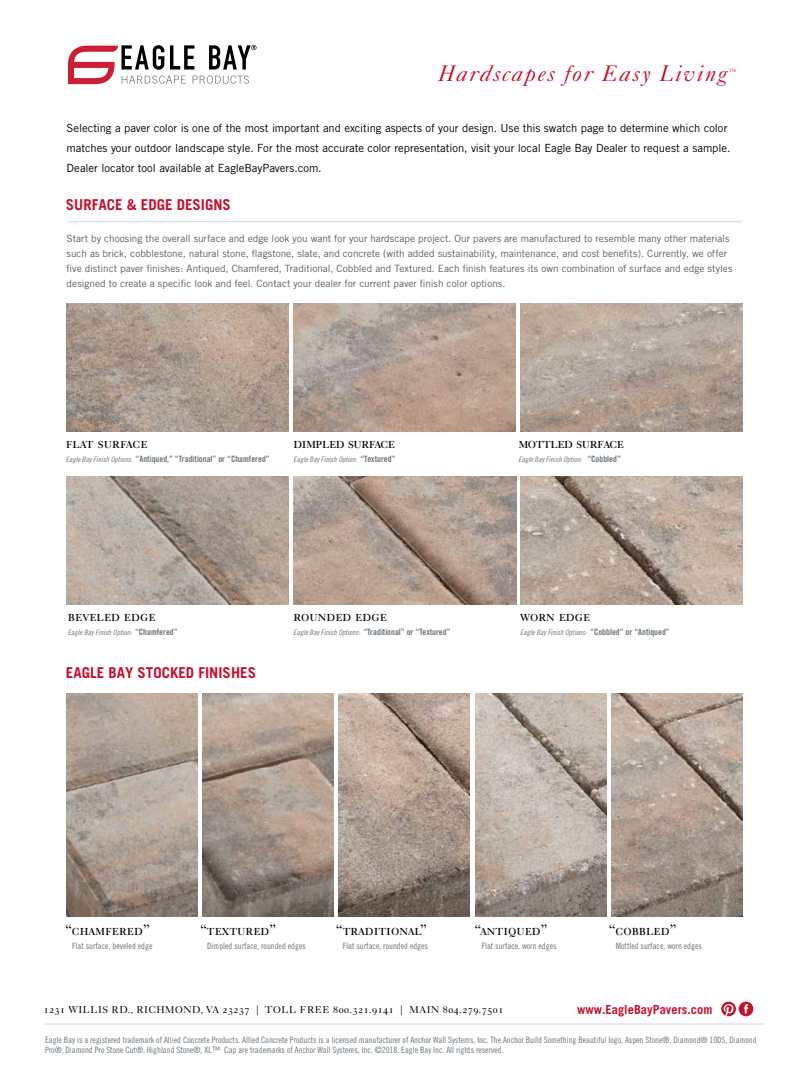
<style>
.page{position:relative;width:810px;height:1080px;background:#fff}
.page>*{position:absolute;margin:0;border:0;box-sizing:border-box;transform-origin:0 0}
.t1{font:22.5px "Caslon Five Forty Italic Os F";letter-spacing:.08em;color:#c41230}
.t2{font:15px "Caslon Five Forty Roman SC";color:#000}
.t3{font:700 15px "Trade Gothic";color:#c41230}
.t4{font:15px "Caslon Five Forty Roman SC";letter-spacing:-.03em;color:#000}
.t5{font:700 12.5px "Trade Gothic";color:#c41230}
.t6{font:11.25px/20px "Trade Gothic";letter-spacing:-.005em;color:#000}
.t7{font:10px/15px "Trade Gothic";color:#565e65}
.t8{font:10px "Caslon Five Forty Roman SC";letter-spacing:.05em;color:#000}
.t9{font:8.75px/10.5px "Trade Gothic Cond Eighteen";color:#6a747b}
.t10{font:8.75px "Trade Gothic Bold Cond Twenty";color:#6a747b}
.t11{font:7.5px "Trade Gothic Cond Eighteen Obl";color:#6a747b}
.t12{font:7.5px "Caslon Five Forty Italic Os F";color:#c41230}
.s1{font-family:"Trade Gothic Cond Eighteen Obl";font-size:7.5px}
.s2{font-family:"Trade Gothic Bold Cond Twenty";font-size:8.75px}
</style>
<div class="page">
<img style="left:202px;top:693px;width:131px;height:223px">
<img style="left:66px;top:693px;width:131px;height:223px">
<img style="left:339px;top:693px;width:131px;height:223px">
<img style="left:475px;top:693px;width:131px;height:223px">
<img style="left:612px;top:693px;width:130px;height:223px">
<svg style="left:68px;top:45px;width:189px;height:39px"></svg>
<hr style="left:68px;top:221px;width:675px;height:1px;background:#d9dee2">
<img style="left:293px;top:304px;width:223px;height:127px">
<img style="left:66px;top:304px;width:222px;height:127px">
<img style="left:521px;top:304px;width:221px;height:127px">
<img style="left:293px;top:476px;width:223px;height:128px">
<img style="left:67px;top:476px;width:221px;height:128px">
<img style="left:521px;top:476px;width:221px;height:129px">
<hr style="left:45px;top:1023px;width:719px;height:2px;background:#d9dee2">
<svg style="left:721px;top:1002px;width:32px;height:14px"></svg>
<h1 class="t1" style="left:438px;top:60px;width:290px">Hardscapes for Easy Living</h1>
<p class="t12" style="left:729px;top:67px;width:9px">™</p>
<p class="t6" style="left:67px;top:118px;width:665px">Selecting a paver color is one of the most important and exciting aspects of your design. Use this swatch page to determine which color matches your outdoor landscape style. For the most accurate color representation, visit your local Eagle Bay Dealer to request a sample.<br>Dealer locator tool available at EagleBayPavers.com.</p>
<h2 class="t3" style="left:66px;top:195px;width:167px">SURFACE &amp; EDGE DESIGNS</h2>
<p class="t7" style="left:67px;top:231px;width:667px">Start by choosing the overall surface and edge look you want for your hardscape project. Our pavers are manufactured to resemble many other materials such as brick, cobblestone, natural stone, flagstone, slate, and concrete (with added sustainability, maintenance, and cost benefits). Currently, we offer five distinct paver finishes: Antiqued, Chamfered, Traditional, Cobbled and Textured. Each finish features its own combination of surface and edge styles designed to create a specific look and feel. Contact your dealer for current paver finish color options.</p>
<h2 class="t2" style="left:66px;top:434px;width:83px">flat surface</h2>
<p class="t10" style="left:66px;top:453px;width:206px"><span class="s1">Eagle Bay Finish Options:</span> “Antiqued,” “Traditional” or “Chamfered”</p>
<h2 class="t4" style="left:293px;top:434px;width:103px">dimpled surface</h2>
<p class="t11" style="left:293px;top:455px;width:104px">Eagle Bay Finish Option: <span class="s2">“Textured”</span></p>
<h2 class="t2" style="left:68px;top:607px;width:89px">beveled edge</h2>
<p class="t11" style="left:68px;top:628px;width:111px">Eagle Bay Finish Option: <span class="s2">“Chamfered”</span></p>
<h2 class="t3" style="left:66px;top:663px;width:192px">EAGLE BAY STOCKED FINISHES</h2>
<h2 class="t2" style="left:293px;top:607px;width:95px">rounded edge</h2>
<p class="t10" style="left:293px;top:626px;width:159px"><span class="s1">Eagle Bay Finish Options:</span> “Traditional” or “Textured”</p>
<h2 class="t4" style="left:518px;top:434px;width:107px">mottled surface</h2>
<p class="t11" style="left:518px;top:455px;width:104px">Eagle Bay Finish Option: <span class="s2">“Cobbled”</span></p>
<h2 class="t2" style="left:520px;top:607px;width:72px">worn edge</h2>
<p class="t11" style="left:520px;top:628px;width:151px">Eagle Bay Finish Options: <span class="s2">“Cobbled” or “Antiqued”</span></p>
<h2 class="t2" style="left:64px;top:921px;width:88px">“chamfered”</h2>
<p class="t9" style="left:72px;top:941px;width:82px">Flat surface, beveled edge</p>
<h2 class="t2" style="left:199px;top:921px;width:79px">“textured”</h2>
<p class="t9" style="left:207px;top:941px;width:100px">Dimpled surface, rounded edges</p>
<h2 class="t2" style="left:335px;top:921px;width:94px">“traditional”</h2>
<p class="t9" style="left:343px;top:941px;width:87px">Flat surface, rounded edges</p>
<h2 class="t2" style="left:474px;top:921px;width:76px">“antiqued”</h2>
<p class="t9" style="left:482px;top:941px;width:76px">Flat surface, worn edges</p>
<h2 class="t2" style="left:608px;top:921px;width:71px">“cobbled”</h2>
<p class="t9" style="left:616px;top:941px;width:88px">Mottled surface, worn edges</p>
<p class="t5" style="left:577px;top:1002px;width:137px">www.EagleBayPavers.com</p>
<p class="t8" style="left:44px;top:1003px;width:461px">1231 WILLIS RD., RICHMOND, VA 23237 | TOLL FREE 800.321.9141 | MAIN 804.279.7501</p>
<p class="t9" style="left:45px;top:1034px;width:713px">Eagle Bay is a registered trademark of Allied Concrete Products. Allied Concrete Products is a licensed manufacturer of Anchor Wall Systems, Inc. The Anchor Build Something Beautiful logo, Aspen Stone®, Diamond® 10DS, Diamond<br>Pro®, Diamond Pro Stone Cut®, Highland Stone®, XL™ Cap are trademarks of Anchor Wall Systems, Inc. ©2018, Eagle Bay Inc. All rights reserved.</p>
</div>
